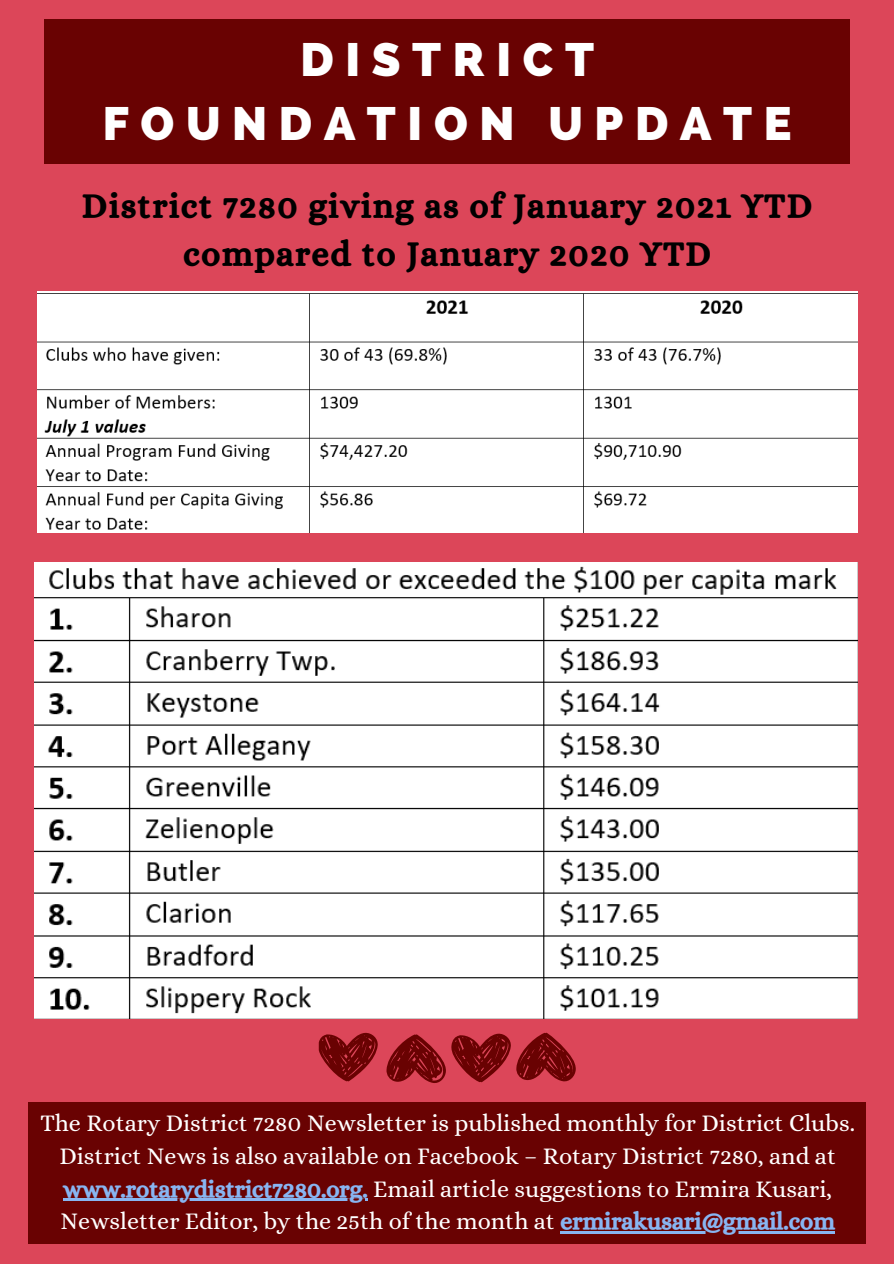
<style>
.page{position:relative;width:894px;height:1264px;background:#fff}
.page>*{position:absolute;margin:0;border:0;box-sizing:border-box;transform-origin:0 0}
.t1{font:800 46.5px/64.2px "Raleway";letter-spacing:.25em;color:#fff;text-align:center}
.t2{font:34.35px/47.2px "CA Generated";letter-spacing:.05em;color:#000;text-align:center}
.t3{font:24px/32.7px "Alice";color:#fff;text-align:center}
.s1{font-family:"CA Generated";color:#88b5f1}
</style>
<div class="page">
<div style="left:0;top:0;width:893px;height:1263px;background:#dc4659"></div>
<div style="left:28px;top:1102px;width:837px;height:141px;background:#690202"></div>
<div style="left:44px;top:20px;width:805px;height:144px;background:#690202"></div>
<img style="left:34px;top:562px;width:823px;height:456px">
<img style="left:37px;top:292px;width:820px;height:241px">
<hr style="left:63px;top:1198px;width:304px;height:2px;background:#88b5f1">
<hr style="left:560px;top:1231px;width:274px;height:2px;background:#88b5f1">
<svg style="left:386px;top:1032px;width:190px;height:51px"></svg>
<svg style="left:319px;top:1032px;width:59px;height:49px"></svg>
<h1 class="t1" style="left:103px;top:27px;width:690px">DISTRICT<br>FOUNDATION UPDATE</h1>
<h2 class="t2" style="left:82px;top:182px;width:731px">District 7280 giving as of January 2021 YTD compared to January 2020 YTD</h2>
<p class="t3" style="left:40px;top:1106px;width:815px">The Rotary District 7280 Newsletter is published monthly for District Clubs.<br>District News is also available on Facebook – Rotary District 7280, and at <span class="s1">www.rotarydistrict7280.org.</span> Email article suggestions to Ermira Kusari, Newsletter Editor, by the 25th of the month at <span class="s1">ermirakusari@gmail.com</span></p>
</div>
